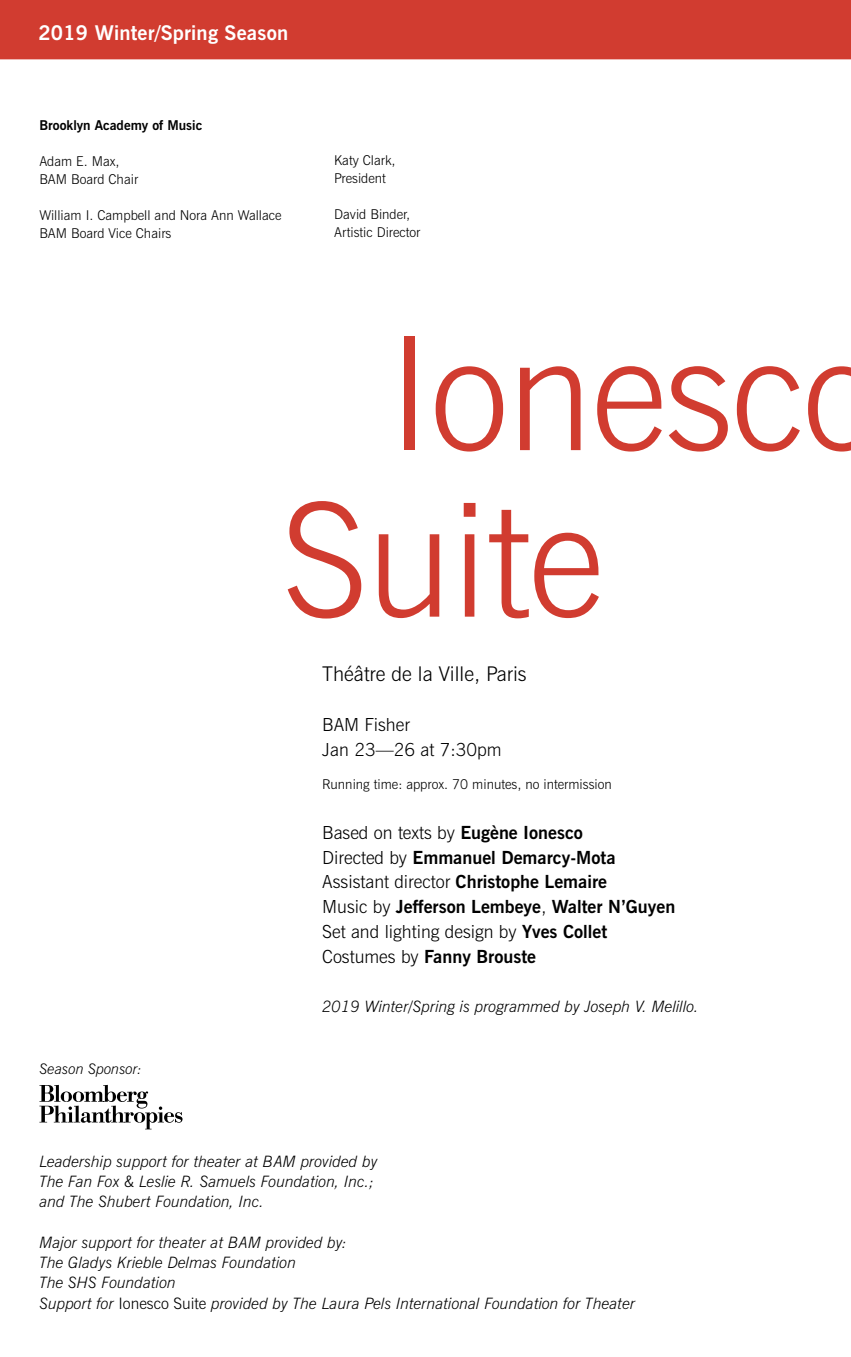
<style>
.page{position:relative;width:851px;height:1357px;background:#fff}
.page>*{position:absolute;margin:0;border:0;box-sizing:border-box;transform-origin:0 0}
.t1{font:300 157.5px/166.5px "News Gothic BT";letter-spacing:-.01em;color:#d13c30}
.t2{font:700 20.25px "News Gothic BT";letter-spacing:.01em;color:#fff}
.t3{font:300 20.25px "News Gothic BT";color:#000}
.t4{font:700 18px/24.8px "News Gothic BT";color:#000}
.t5{font:300 18px/24.8px "News Gothic BT";color:#000}
.t6{font:italic 300 15.75px/20.2px "News Gothic BT";color:#000}
.t7{font:italic 300 14.62px "News Gothic BT";color:#000}
.t8{font:300 13.5px/18px "News Gothic BT";color:#000}
.t9{font:700 13.5px "News Gothic BT";color:#000}
.s1{font-weight:300}
.s2{font-style:normal}
</style>
<div class="page">
<div style="left:0;top:0;width:850px;height:59px;background:#d13c30"></div>
<svg style="left:39px;top:1085px;width:143px;height:44px"></svg>
<p class="t2" style="left:38px;top:20px;width:251px">2019 Winter/Spring Season</p>
<p class="t9" style="left:39px;top:117px;width:164px">Brooklyn Academy of Music</p>
<p class="t8" style="left:39px;top:152px;width:100px">Adam E. Max,<br>BAM Board Chair</p>
<p class="t8" style="left:39px;top:206px;width:243px">William I. Campbell and Nora Ann Wallace<br>BAM Board Vice Chairs</p>
<p class="t8" style="left:334px;top:151px;width:63px">Katy Clark,<br>President</p>
<p class="t8" style="left:334px;top:205px;width:88px">David Binder,<br>Artistic Director</p>
<h1 class="t1" style="left:281px;top:310px;width:601px;text-indent:107px">Ionesco<br>Suite</h1>
<p class="t7" style="left:39px;top:1060px;width:104px">Season Sponsor:</p>
<p class="t3" style="left:322px;top:662px;width:206px">Théâtre de la Ville, Paris</p>
<p class="t5" style="left:322px;top:712px;width:181px">BAM Fisher<br>Jan 23—26 at 7:30pm</p>
<p class="t8" style="left:322px;top:775px;width:291px">Running time: approx. 70 minutes, no intermission</p>
<p class="t4" style="left:322px;top:820px;width:354px"><span class="s1">Based on texts by</span> Eugène Ionesco<br><span class="s1">Directed by</span> Emmanuel Demarcy-Mota <span class="s1">Assistant director</span> Christophe Lemaire<br><span class="s1">Music by</span> Jefferson Lembeye<span class="s1">,</span> Walter N’Guyen <span class="s1">Set and lighting design by</span> Yves Collet <span class="s1">Costumes by</span> Fanny Brouste</p>
<p class="t6" style="left:322px;top:996px;width:378px">2019 Winter/Spring is programmed by Joseph V. Melillo.</p>
<p class="t6" style="left:39px;top:1151px;width:340px">Leadership support for theater at BAM provided by<br>The Fan Fox &amp; Leslie R. Samuels Foundation, Inc.; and The Shubert Foundation, Inc.</p>
<p class="t6" style="left:39px;top:1232px;width:597px">Major support for theater at BAM provided by:<br>The Gladys Krieble Delmas Foundation<br>The SHS Foundation<br>Support for <span class="s2">Ionesco Suite</span> provided by The Laura Pels International Foundation for Theater</p>
</div>
